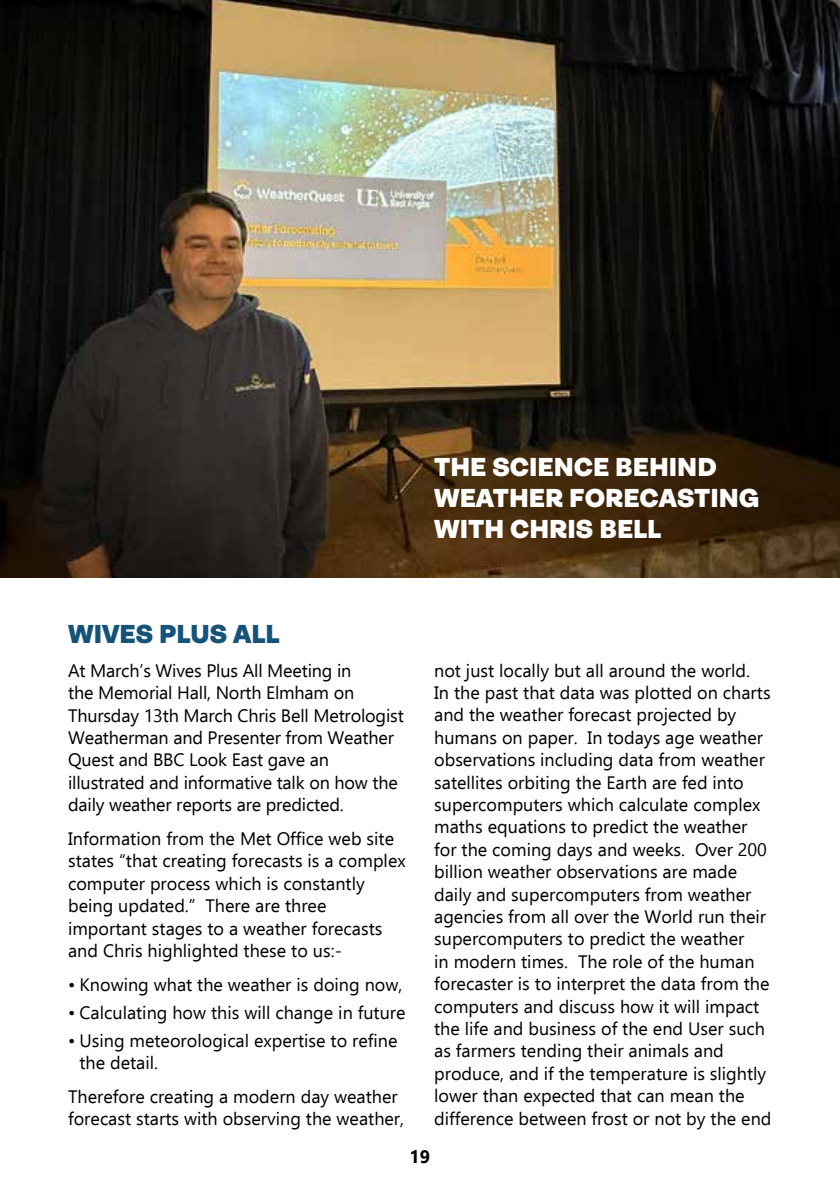
<style>
.page{position:relative;width:840px;height:1191px;background:#fff}
.page>*{position:absolute;margin:0;border:0;box-sizing:border-box;transform-origin:0 0}
.t1{font:900 26px/31.2px "Ambit";color:#fff}
.t2{font:900 26px "Ambit";color:#155379}
.t3{font:18px/22.4px "Ebrima";color:#000}
.t4{font:700 18px "Ebrima";color:#000}
</style>
<div class="page">
<img style="left:0;top:0;width:839px;height:578px">
<h1 class="t1" style="left:434px;top:451px;width:327px">THE SCIENCE BEHIND<br>WEATHER FORECASTING<br>WITH CHRIS BELL</h1>
<h1 class="t2" style="left:68px;top:619px;width:213px">WIVES PLUS ALL</h1>
<p class="t3" style="left:68px;top:658px;width:337px">At March’s Wives Plus All Meeting in<br>the Memorial Hall, North Elmham on Thursday 13th March Chris Bell Metrologist Weatherman and Presenter from Weather Quest and BBC Look East gave an illustrated and informative talk on how the daily weather reports are predicted.</p>
<p class="t3" style="left:68px;top:826px;width:339px">Information from the Met Office web site states “that creating forecasts is a complex computer process which is constantly being updated.” There are three important stages to a weather forecasts and Chris highlighted these to us:-</p>
<p class="t3" style="left:68px;top:972px;width:335px">• Knowing what the weather is doing now,</p>
<p class="t3" style="left:68px;top:1000px;width:339px">• Calculating how this will change in future</p>
<p class="t3" style="left:79px;top:1028px;width:319px;text-indent:-11px">• Using meteorological expertise to refine the detail.</p>
<p class="t3" style="left:68px;top:1084px;width:337px">Therefore creating a modern day weather forecast starts with observing the weather,</p>
<p class="t3" style="left:434px;top:658px;width:338px">not just locally but all around the world.<br>In the past that data was plotted on charts and the weather forecast projected by humans on paper. In todays age weather observations including data from weather satellites orbiting the Earth are fed into supercomputers which calculate complex maths equations to predict the weather for the coming days and weeks. Over 200 billion weather observations are made daily and supercomputers from weather agencies from all over the World run their supercomputers to predict the weather<br>in modern times. The role of the human forecaster is to interpret the data from the computers and discuss how it will impact the life and business of the end User such as farmers tending their animals and produce, and if the temperature is slightly lower than expected that can mean the difference between frost or not by the end</p>
<p class="t4" style="left:409px;top:1142px;width:22px">19</p>
</div>
